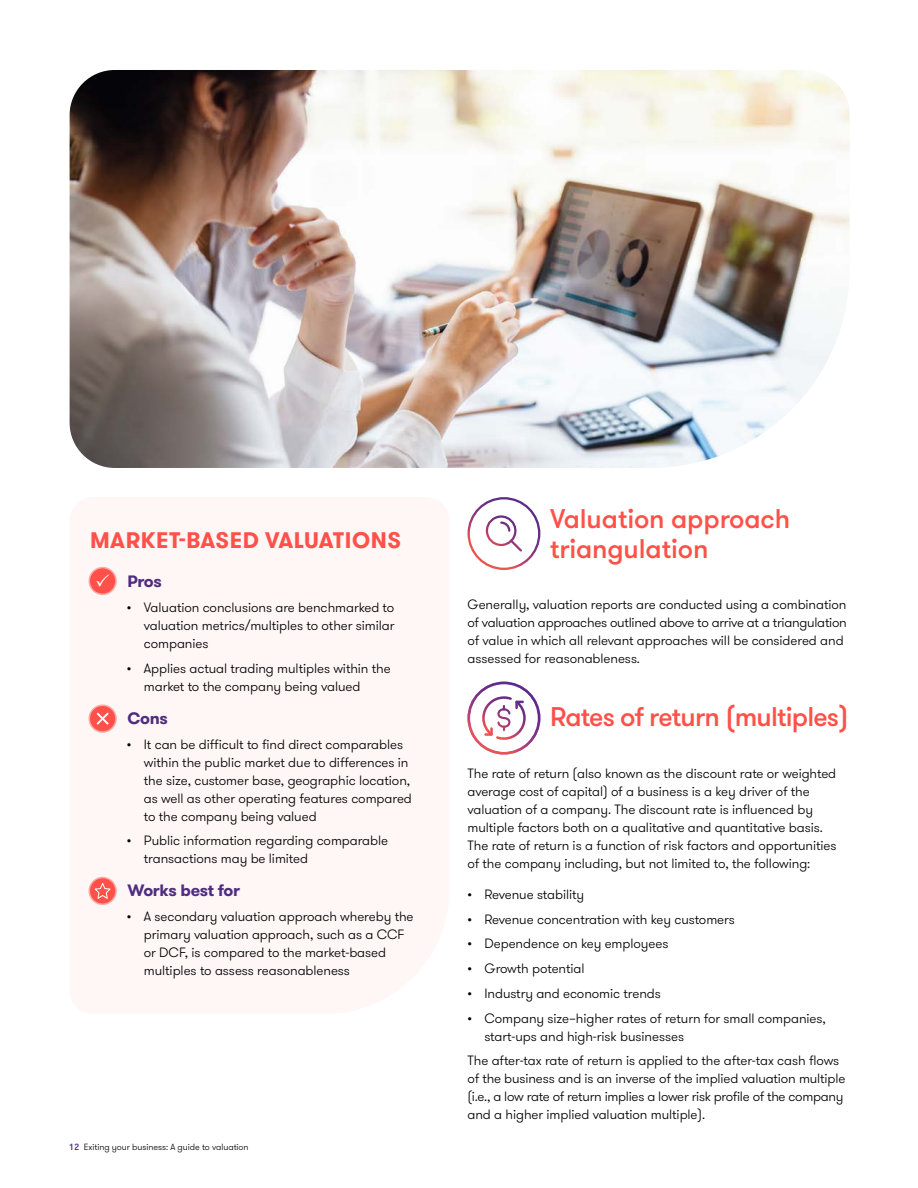
<style>
.page{position:relative;width:918px;height:1188px;background:#fff}
.page>*{position:absolute;margin:0;border:0;box-sizing:border-box;transform-origin:0 0}
.Body_H2_Coral_heading{font:500 27px/30px "GT Walsheim Pro";letter-spacing:-.005em;color:#ff5149}
.Body_H2_Coral_heading-2{font:500 27px "GT Walsheim Pro";letter-spacing:-.03em;color:#ff5149}
.Body_H3_All_caps{font:700 22.5px "GT Walsheim Pro";letter-spacing:.025em;color:#ff5149}
.Body_H4_Pros{font:700 16.5px "GT Walsheim Pro";letter-spacing:-.015em;color:#4f2d7f}
.Body_Body_text{font:300 13.5px/18px "GT Walsheim Pro";letter-spacing:-.005em;color:#000}
.t1{font:300 9px "GT Walsheim Pro";letter-spacing:-.005em;color:#000}
.s1{font-weight:500;color:#4f2d7f}
</style>
<div class="page">
<img style="left:70px;top:70px;width:780px;height:398px">
<div style="left:89px;top:568px;width:27px;height:26px;background:#ff5149;border-radius:50%"></div>
<div style="left:89px;top:567px;width:28px;height:28px;border:2px solid #ffa8a4;border-radius:50%"></div>
<div style="left:89px;top:705px;width:27px;height:27px;background:#ff5149;border-radius:50%"></div>
<div style="left:89px;top:705px;width:28px;height:28px;border:2px solid #ffa8a4;border-radius:50%"></div>
<svg style="left:96px;top:712px;width:13px;height:13px"></svg>
<svg style="left:89px;top:878px;width:27px;height:26px"></svg>
<div style="left:89px;top:877px;width:28px;height:28px;border:2px solid #ffa8a4;border-radius:50%"></div>
<svg style="left:93px;top:882px;width:19px;height:18px"></svg>
<svg style="left:468px;top:497px;width:72px;height:73px"></svg>
<svg style="left:468px;top:682px;width:72px;height:73px"></svg>
<h3 class="Body_H3_All_caps" style="left:90px;top:525px;width:313px">MARKET-BASED VALUATIONS</h3>
<h4 class="Body_H4_Pros" style="left:127px;top:571px;width:36px">Pros</h4>
<p class="Body_Body_text" style="left:144px;top:599px;width:252px;text-align:justify;text-indent:-17px">• Valuation conclusions are benchmarked to valuation metrics/multiples to other similar companies</p>
<p class="Body_Body_text" style="left:144px;top:660px;width:248px;text-indent:-17px">• Applies actual trading multiples within the market to the company being valued</p>
<h4 class="Body_H4_Pros" style="left:127px;top:707px;width:42px">Cons</h4>
<p class="Body_Body_text" style="left:144px;top:735px;width:270px;text-indent:-17px">• It can be difficult to find direct comparables within the public market due to differences in the size, customer base, geographic location, as well as other operating features compared to the company being valued</p>
<p class="Body_Body_text" style="left:144px;top:832px;width:246px;text-indent:-17px">• Public information regarding comparable transactions may be limited</p>
<h4 class="Body_H4_Pros" style="left:127px;top:880px;width:114px">Works best for</h4>
<p class="Body_Body_text" style="left:144px;top:908px;width:271px;text-indent:-17px">• A secondary valuation approach whereby the primary valuation approach, such as a CCF or DCF, is compared to the market-based multiples to assess reasonableness</p>
<p class="t1" style="left:69px;top:1141px;width:181px"><span class="s1">12</span> Exiting your business: A guide to valuation</p>
<h2 class="Body_H2_Coral_heading" style="left:550px;top:504px;width:242px">Valuation approach triangulation</h2>
<p class="Body_Body_text" style="left:468px;top:596px;width:381px">Generally, valuation reports are conducted using a combination of valuation approaches outlined above to arrive at a triangulation of value in which all relevant approaches will be considered and assessed for reasonableness.</p>
<h2 class="Body_H2_Coral_heading-2" style="left:550px;top:700px;width:300px">Rates of return (multiples)</h2>
<p class="Body_Body_text" style="left:468px;top:765px;width:371px">The rate of return (also known as the discount rate or weighted average cost of capital) of a business is a key driver of the valuation of a company. The discount rate is influenced by multiple factors both on a qualitative and quantitative basis.<br>The rate of return is a function of risk factors and opportunities of the company including, but not limited to, the following:</p>
<p class="Body_Body_text" style="left:468px;top:885px;width:118px">• Revenue stability</p>
<p class="Body_Body_text" style="left:468px;top:910px;width:269px">• Revenue concentration with key customers</p>
<p class="Body_Body_text" style="left:468px;top:935px;width:202px">• Dependence on key employees</p>
<p class="Body_Body_text" style="left:468px;top:960px;width:119px">• Growth potential</p>
<p class="Body_Body_text" style="left:468px;top:984px;width:195px">• Industry and economic trends</p>
<p class="Body_Body_text" style="left:485px;top:1009px;width:343px;text-indent:-17px">• Company size–higher rates of return for small companies, start-ups and high-risk businesses</p>
<p class="Body_Body_text" style="left:468px;top:1052px;width:379px">The after-tax rate of return is applied to the after-tax cash flows of the business and is an inverse of the implied valuation multiple (i.e., a low rate of return implies a lower risk profile of the company and a higher implied valuation multiple).</p>
</div>
